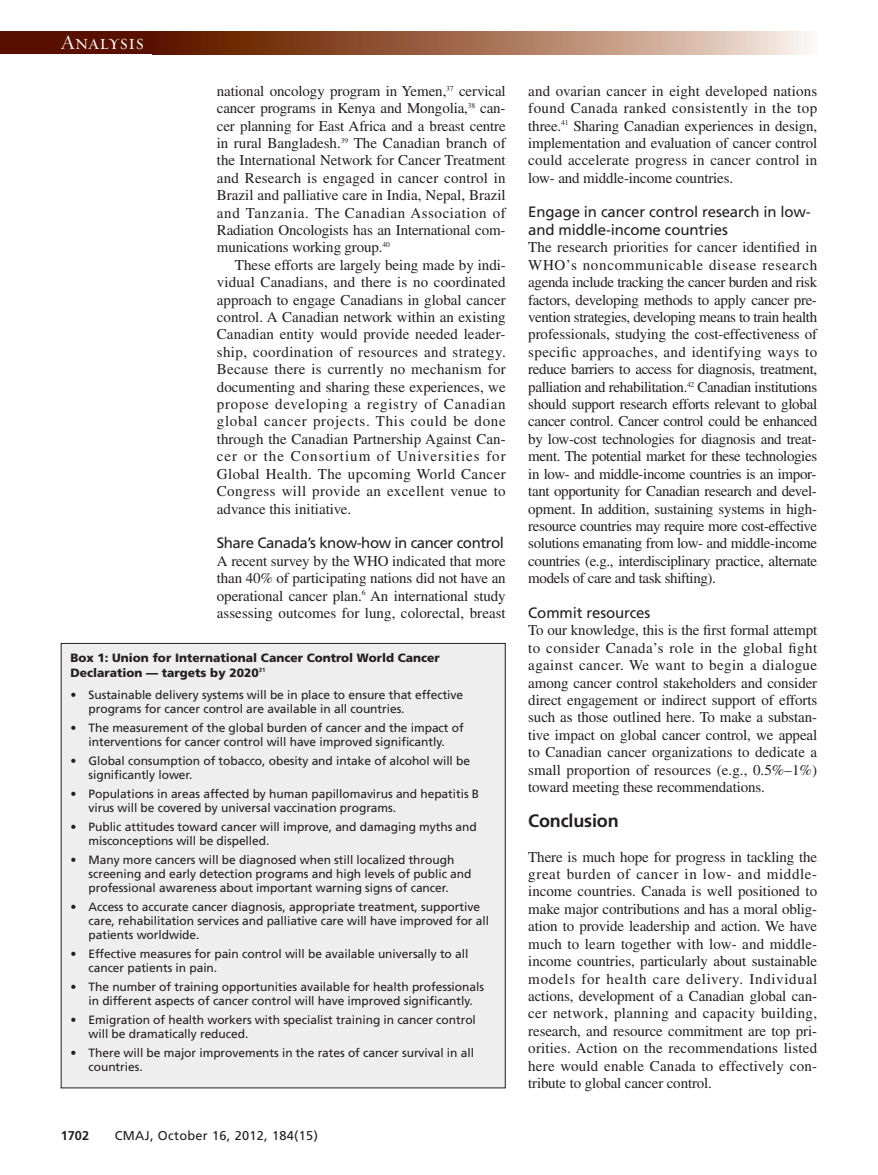
<style>
.page{position:relative;width:878px;height:1175px;background:#fff}
.page>*{position:absolute;margin:0;border:0;box-sizing:border-box;transform-origin:0 0}
.t1{font:21px "Requiem Display HTF Small Caps";letter-spacing:.005em;color:#fff}
.t2{font:700 18px "Frutiger LT Std";letter-spacing:-.01em;color:#231f20}
.t3{font:15px/17.4px "Times LT Std";letter-spacing:-.01em;color:#231f20;text-align:justify}
.t4{font:15px/18px "Frutiger LT Std";letter-spacing:-.01em;color:#231f20}
.t5{font:15px "Frutiger LT Std";letter-spacing:-.03em;color:#231f20}
.t6{font:12.75px "Frutiger LT Std";letter-spacing:.025em;color:#231f20}
.t7{font:700 12.75px "Frutiger LT Std";color:#231f20}
.t8{font:12px/14.2px "Frutiger LT Std";letter-spacing:-.005em;color:#231f20}
.t9{font:900 12px/15px "Frutiger LT Std";color:#231f20}
</style>
<div class="page">
<div style="left:0;top:32px;width:163px;height:22px;background:#5a1000"></div>
<svg style="left:163px;top:32px;width:646px;height:22px;background:#a8785e"></svg>
<div style="left:61px;top:643px;width:444px;height:444px;background:#eeeeef"></div>
<h1 class="t1" style="left:61px;top:30px;width:85px">Analysis</h1>
<p class="t3" style="left:217px;top:84px;width:290px">national oncology program in Yemen,<sup>37</sup> cervical cancer programs in Kenya and Mongolia,<sup>38</sup> can&shy;cer planning for East Africa and a breast centre in rural Bangladesh.<sup>39</sup> The Canadian branch of the International Network for Cancer Treatment and Research is engaged in cancer control in Brazil and palliative care in India, Nepal, Brazil and Tanzania. The Canadian Association of Radiation Oncologists has an International com&shy;munications working group.<sup>40</sup></p>
<p class="t3" style="left:217px;top:258px;width:290px;text-indent:18px">These efforts are largely being made by indi&shy;vidual Canadians, and there is no coordinated approach to engage Canadians in global cancer control. A Canadian network within an existing Canadian entity would provide needed leader&shy;ship, coordination of resources and strategy.<br>Because there is currently no mechanism for documenting and sharing these experiences, we propose developing a registry of Canadian global cancer projects. This could be done through the Canadian Partnership Against Can&shy;cer or the Consortium of Universities for Global Health. The upcoming World Cancer Congress will provide an excellent venue to advance this initiative.</p>
<p class="t5" style="left:217px;top:537px;width:289px">Share Canada’s know-how in cancer control</p>
<p class="t3" style="left:217px;top:553px;width:290px">A recent survey by the WHO indicated that more than 40% of participating nations did not have an operational cancer plan.<sup>6</sup> An international study assessing outcomes for lung, colorectal, breast</p>
<p class="t9" style="left:70px;top:651px;width:370px">Box 1: Union for International Cancer Control World Cancer<br>Declaration — targets by 2020<sup>31</sup></p>
<p class="t8" style="left:89px;top:688px;width:376px;text-indent:-18px">• Sustainable delivery systems will be in place to ensure that effective programs for cancer control are available in all countries.</p>
<p class="t8" style="left:71px;top:721px;width:394px;text-align:center">• The measurement of the global burden of cancer and the impact of interventions for cancer control will have improved significantly.</p>
<p class="t8" style="left:89px;top:754px;width:383px;text-indent:-18px">• Global consumption of tobacco, obesity and intake of alcohol will be significantly lower.</p>
<p class="t8" style="left:89px;top:787px;width:392px;text-indent:-18px">• Populations in areas affected by human papillomavirus and hepatitis B virus will be covered by universal vaccination programs.</p>
<p class="t8" style="left:89px;top:820px;width:390px;text-indent:-18px">• Public attitudes toward cancer will improve, and damaging myths and misconceptions will be dispelled.</p>
<p class="t8" style="left:89px;top:853px;width:384px;text-indent:-18px">• Many more cancers will be diagnosed when still localized through screening and early detection programs and high levels of public and professional awareness about important warning signs of cancer.</p>
<p class="t8" style="left:89px;top:900px;width:402px;text-indent:-18px">• Access to accurate cancer diagnosis, appropriate treatment, supportive care, rehabilitation services and palliative care will have improved for all patients worldwide.</p>
<p class="t8" style="left:89px;top:947px;width:381px;text-indent:-18px">• Effective measures for pain control will be available universally to all cancer patients in pain.</p>
<p class="t8" style="left:71px;top:980px;width:415px;text-align:center">• The number of training opportunities available for health professionals in different aspects of cancer control will have improved significantly.</p>
<p class="t8" style="left:89px;top:1013px;width:389px;text-indent:-18px">• Emigration of health workers with specialist training in cancer control will be dramatically reduced.</p>
<p class="t8" style="left:89px;top:1046px;width:387px;text-indent:-18px">• There will be major improvements in the rates of cancer survival in all countries.</p>
<p class="t7" style="left:61px;top:1130px;width:30px">1702</p>
<p class="t6" style="left:115px;top:1130px;width:205px">CMAJ, October 16, 2012, 184(15)</p>
<p class="t3" style="left:528px;top:84px;width:290px">and ovarian cancer in eight developed nations found Canada ranked consistently in the top three.<sup>41</sup> Sharing Canadian experiences in design, implementation and evaluation of cancer control could accelerate progress in cancer control in low- and middle-income countries.</p>
<p class="t4" style="left:528px;top:204px;width:284px">Engage in cancer control research in low&shy;and middle-income countries</p>
<p class="t3" style="left:528px;top:240px;width:290px">The research priorities for cancer identified in WHO’s noncommunicable disease research agenda include tracking the cancer burden and risk factors, developing methods to apply cancer pre&shy;vention strategies, developing means to train health professionals, studying the cost-effectiveness of specific approaches, and identifying ways to reduce barriers to access for diagnosis, treatment, palliation and rehabilitation.<sup>42</sup> Canadian institutions should support research efforts relevant to global cancer control. Cancer control could be enhanced by low-cost technologies for diagnosis and treat&shy;ment. The potential market for these technologies in low- and middle-income countries is an impor&shy;tant opportunity for Canadian research and devel&shy;opment. In addition, sustaining systems in high&shy;resource countries may require more cost-effective solutions emanating from low- and middle-income countries (e.g., interdisciplinary practice, alternate models of care and task shifting).</p>
<p class="t4" style="left:528px;top:605px;width:123px">Commit resources</p>
<p class="t3" style="left:528px;top:623px;width:290px">To our knowledge, this is the first formal attempt to consider Canada’s role in the global fight against cancer. We want to begin a dialogue among cancer control stakeholders and consider direct engagement or indirect support of efforts such as those outlined here. To make a substan&shy;tive impact on global cancer control, we appeal to Canadian cancer organizations to dedicate a small proportion of resources (e.g., 0.5%–1%) toward meeting these recommendations.</p>
<p class="t2" style="left:528px;top:813px;width:92px">Conclusion</p>
<p class="t3" style="left:528px;top:849px;width:290px">There is much hope for progress in tackling the great burden of cancer in low- and middle&shy;income countries. Canada is well positioned to make major contributions and has a moral oblig&shy;ation to provide leadership and action. We have much to learn together with low- and middle&shy;income countries, particularly about sustainable models for health care delivery. Individual actions, development of a Canadian global can&shy;cer network, planning and capacity building, research, and resource commitment are top pri&shy;orities. Action on the recommendations listed here would enable Canada to effectively con&shy;tribute to global cancer control.</p>
</div>
